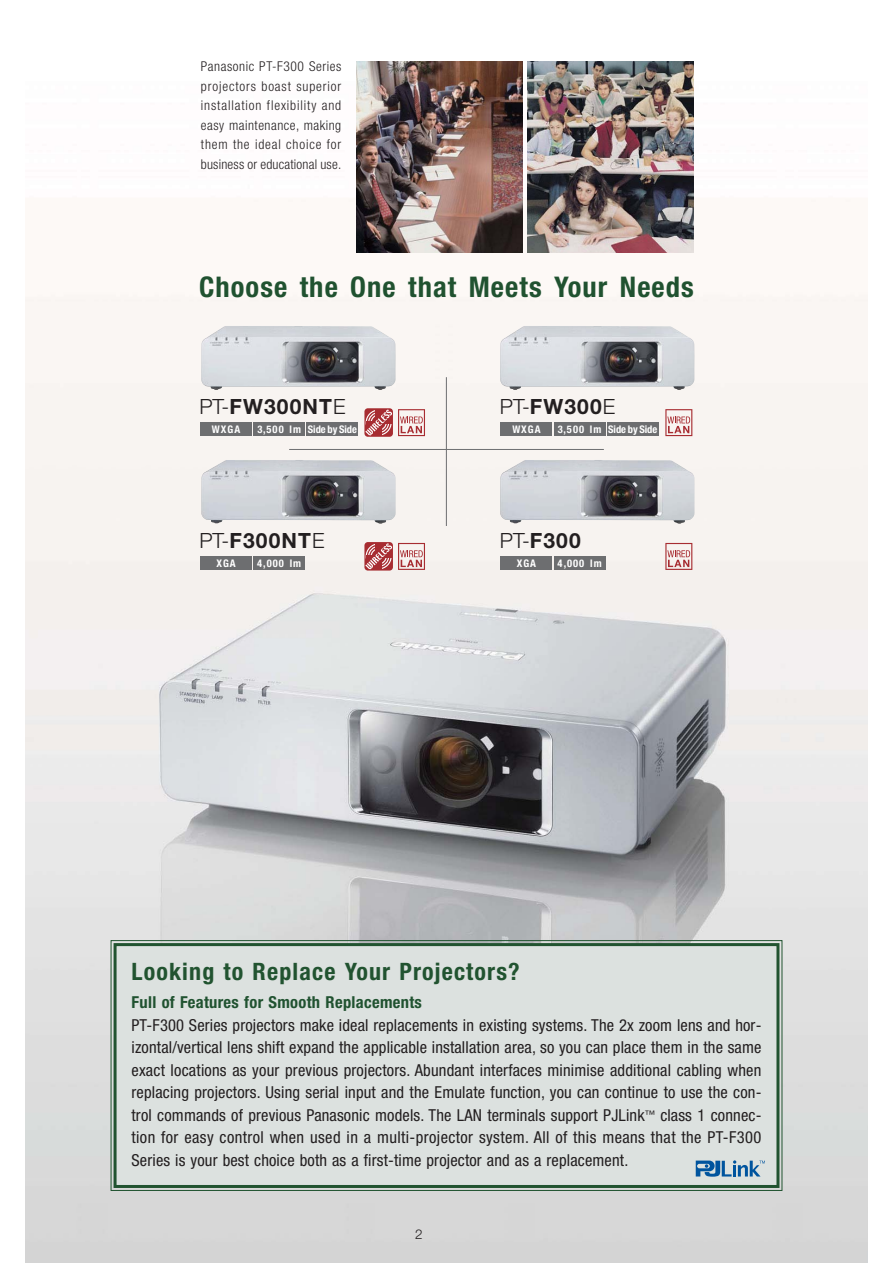
<style>
.page{position:relative;width:893px;height:1263px;background:#fff}
.page>*{position:absolute;margin:0;border:0;box-sizing:border-box;transform-origin:0 0}
.t1{font:700 condensed 28.5px "Helvetica Neue";letter-spacing:.04em;color:#205230}
.t2{font:700 condensed 24px "Helvetica Neue";letter-spacing:.05em;color:#215330}
.t3{font:700 21px "Helvetica Neue";letter-spacing:.055em;color:#231f20}
.t4{font:condensed 16.5px/22.5px "Helvetica Neue";letter-spacing:.01em;color:#231f20;text-align:justify}
.t5{font:700 condensed 16.5px "Helvetica Neue";letter-spacing:.02em;color:#205230}
.t6{font:300 condensed 13.5px/19.5px "Helvetica Neue";letter-spacing:.025em;color:#231f20;text-align:justify}
.t7{font:300 13.5px "Helvetica Neue";color:#231f20}
.t8{font:700 condensed 10.5px "Helvetica Neue";letter-spacing:.095em;color:#fff}
.t9{font:700 condensed 10.5px "Helvetica Neue";letter-spacing:-.005em;color:#fff}
.s1{font-weight:300}
</style>
<div class="page">
<img style="left:25px;top:61px;width:842px;height:1202px">
<img style="left:201px;top:326px;width:194px;height:64px">
<hr style="left:289px;top:449px;width:315px;height:1px;background:#6d6e70">
<hr style="left:446px;top:377px;width:1px;height:149px;background:#6d6e70">
<img style="left:356px;top:62px;width:166px;height:191px">
<img style="left:527px;top:62px;width:166px;height:191px">
<div style="left:201px;top:423px;width:51px;height:13px;background:#6d6e70"></div>
<div style="left:254px;top:423px;width:51px;height:13px;background:#6d6e70"></div>
<div style="left:364px;top:408px;width:29px;height:29px;background:#a72c31;border-radius:3px"></div>
<div style="left:366px;top:410px;width:26px;height:26px;border:1px solid #fff;border-radius:50%"></div>
<div style="left:366px;top:421px;width:15px;height:15px;background:#a72c31"></div>
<svg style="left:365px;top:410px;width:27px;height:25px"></svg>
<svg style="left:398px;top:409px;width:27px;height:27px"></svg>
<img style="left:295px;top:460px;width:87px;height:6px">
<div style="left:201px;top:556px;width:51px;height:14px;background:#6d6e70"></div>
<div style="left:254px;top:556px;width:51px;height:14px;background:#6d6e70"></div>
<svg style="left:364px;top:542px;width:29px;height:29px"></svg>
<div style="left:366px;top:555px;width:15px;height:15px;background:#a72c31"></div>
<svg style="left:365px;top:543px;width:27px;height:26px"></svg>
<svg style="left:398px;top:543px;width:27px;height:27px"></svg>
<img style="left:500px;top:326px;width:194px;height:64px">
<div style="left:501px;top:423px;width:51px;height:13px;background:#6d6e70"></div>
<div style="left:554px;top:423px;width:51px;height:13px;background:#6d6e70"></div>
<svg style="left:665px;top:409px;width:27px;height:27px"></svg>
<img style="left:594px;top:460px;width:87px;height:6px">
<div style="left:501px;top:556px;width:51px;height:14px;background:#6d6e70"></div>
<div style="left:554px;top:556px;width:51px;height:14px;background:#6d6e70"></div>
<div style="left:307px;top:423px;width:51px;height:13px;background:#6d6e70"></div>
<div style="left:607px;top:423px;width:51px;height:13px;background:#6d6e70"></div>
<svg style="left:665px;top:543px;width:27px;height:27px"></svg>
<div style="left:115px;top:945px;width:663px;height:241px;background:#dce1df"></div>
<div style="left:111px;top:940px;width:671px;height:251px;border:1px solid #215330"></div>
<div style="left:114px;top:943px;width:665px;height:245px;border:3px solid #215330"></div>
<svg style="left:696px;top:1160px;width:69px;height:17px"></svg>
<p class="t6" style="left:201px;top:58px;width:142px">Panasonic PT-F300 Series projectors boast superior installation flexibility and easy maintenance, making them the ideal choice for business or educational use.</p>
<h1 class="t1" style="left:199px;top:276px;width:496px">Choose the One that Meets Your Needs</h1>
<p class="t3" style="left:199px;top:399px;width:148px"><span class="s1">PT-</span>FW300NT<span class="s1">E</span></p>
<p class="t3" style="left:500px;top:399px;width:117px"><span class="s1">PT-</span>FW300<span class="s1">E</span></p>
<p class="t8" style="left:512px;top:426px;width:30px">WXGA</p>
<p class="t8" style="left:558px;top:426px;width:45px">3,500 lm</p>
<p class="t8" style="left:212px;top:426px;width:30px">WXGA</p>
<p class="t8" style="left:257px;top:426px;width:45px">3,500 lm</p>
<p class="t9" style="left:308px;top:426px;width:51px">Side by Side</p>
<p class="t9" style="left:608px;top:426px;width:51px">Side by Side</p>
<p class="t3" style="left:199px;top:533px;width:127px"><span class="s1">PT-</span>F300NT<span class="s1">E</span></p>
<p class="t8" style="left:216px;top:559px;width:21px">XGA</p>
<p class="t8" style="left:257px;top:559px;width:45px">4,000 lm</p>
<p class="t3" style="left:500px;top:533px;width:82px"><span class="s1">PT-</span>F300</p>
<p class="t8" style="left:517px;top:559px;width:21px">XGA</p>
<p class="t8" style="left:558px;top:559px;width:45px">4,000 lm</p>
<h2 class="t2" style="left:132px;top:963px;width:390px">Looking to Replace Your Projectors?</h2>
<p class="t5" style="left:132px;top:996px;width:292px">Full of Features for Smooth Replacements</p>
<p class="t4" style="left:132px;top:1015px;width:631px">PT-F300 Series projectors make ideal replacements in existing systems. The 2x zoom lens and hor&shy;izontal/vertical lens shift expand the applicable installation area, so you can place them in the same exact locations as your previous projectors. Abundant interfaces minimise additional cabling when replacing projectors. Using serial input and the Emulate function, you can continue to use the con&shy;trol commands of previous Panasonic models. The LAN terminals support PJLink<sup>™</sup> class 1 connec&shy;tion for easy control when used in a multi-projector system. All of this means that the PT-F300<br>Series is your best choice both as a first-time projector and as a replacement.</p>
<p class="t7" style="left:415px;top:1229px;width:9px">2</p>
</div>
